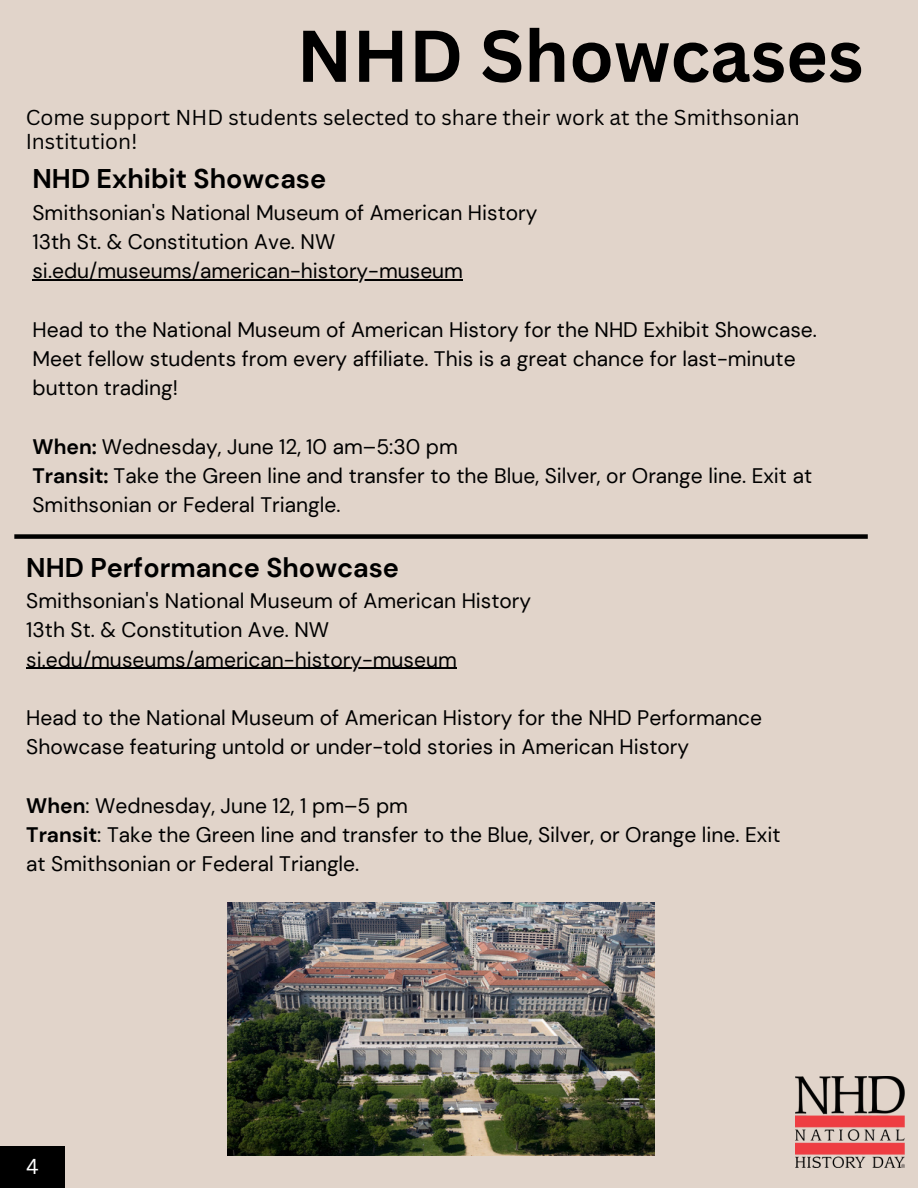
<style>
.page{position:relative;width:918px;height:1188px;background:#e1d4ca}
.page>*{position:absolute;margin:0;border:0;box-sizing:border-box;transform-origin:0 0}
.t1{font:700 71.55px "Canva Sans";color:#000}
.t2{font:700 27px "DM Sans";color:#000}
.t3{font:21px/29.2px "DM Sans";color:#000}
.t4{font:21px/24.8px "Canva Sans";color:#000}
.t5{font:21px "Canva Sans";color:#fff}
.s1{font-weight:700}
</style>
<div class="page">
<img style="left:795px;top:1076px;width:109px;height:91px">
<div style="left:14px;top:534px;width:854px;height:5px;background:#000"></div>
<hr style="left:26px;top:668px;width:431px;height:1px;background:#000">
<div style="left:0;top:1147px;width:65px;height:41px;background:#000"></div>
<img style="left:228px;top:902px;width:426px;height:253px">
<hr style="left:33px;top:279px;width:430px;height:1px;background:#000">
<p class="t1" style="left:297px;top:5px;width:568px">NHD Showcases</p>
<p class="t4" style="left:26px;top:104px;width:776px">Come support NHD students selected to share their work at the Smithsonian<br>Institution!</p>
<p class="t2" style="left:33px;top:161px;width:295px">NHD Exhibit Showcase</p>
<p class="t3" style="left:33px;top:198px;width:507px">Smithsonian's National Museum of American History</p>
<p class="t3" style="left:33px;top:227px;width:304px">13th St. &amp; Constitution Ave. NW</p>
<p class="t3" style="left:33px;top:256px;width:432px">si.edu/museums/american-history-museum</p>
<p class="t3" style="left:33px;top:315px;width:786px">Head to the National Museum of American History for the NHD Exhibit Showcase.<br>Meet fellow students from every affiliate. This is a great chance for last-minute button trading!</p>
<p class="t3" style="left:33px;top:432px;width:427px"><span class="s1">When:</span> Wednesday, June 12, 10 am–5:30 pm</p>
<p class="t3" style="left:33px;top:461px;width:781px"><span class="s1">Transit:</span> Take the Green line and transfer to the Blue, Silver, or Orange line. Exit at<br>Smithsonian or Federal Triangle.</p>
<p class="t2" style="left:26px;top:550px;width:374px">NHD Performance Showcase</p>
<p class="t3" style="left:26px;top:586px;width:507px">Smithsonian's National Museum of American History</p>
<p class="t3" style="left:26px;top:616px;width:304px">13th St. &amp; Constitution Ave. NW</p>
<p class="t3" style="left:26px;top:645px;width:432px">si.edu/museums/american-history-museum</p>
<p class="t3" style="left:26px;top:703px;width:737px">Head to the National Museum of American History for the NHD Performance<br>Showcase featuring untold or under-told stories in American History</p>
<p class="t3" style="left:26px;top:791px;width:383px"><span class="s1">When</span>: Wednesday, June 12, 1 pm–5 pm</p>
<p class="t3" style="left:26px;top:820px;width:756px"><span class="s1">Transit</span>: Take the Green line and transfer to the Blue, Silver, or Orange line. Exit at Smithsonian or Federal Triangle.</p>
<p class="t5" style="left:26px;top:1151px;width:14px">4</p>
</div>
